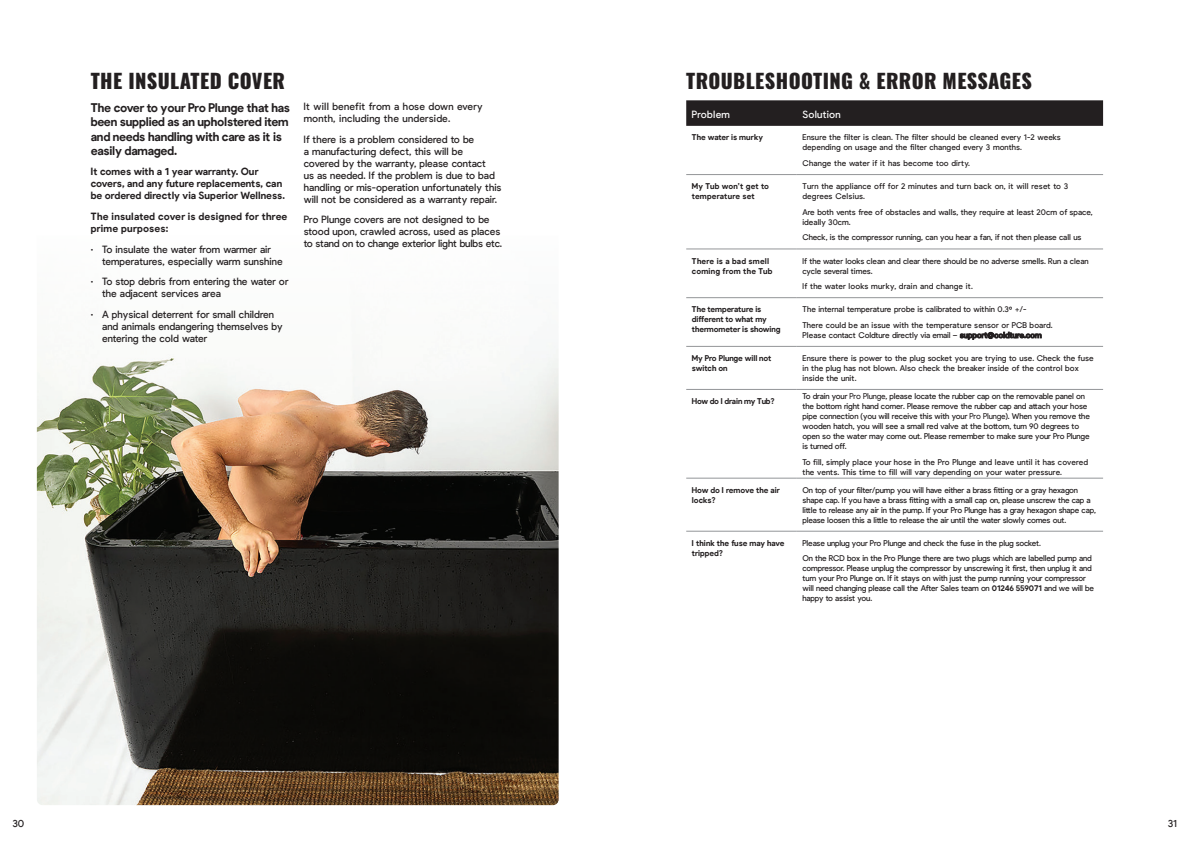
<style>
.page{position:relative;width:1191px;height:842px;background:#fff}
.page>*{position:absolute;margin:0;border:0;box-sizing:border-box;transform-origin:0 0}
.Chapter_Title{font:800 20px "Oswald";letter-spacing:.02em;color:#231f20}
.Chapter_Intro{font:700 12px/14.4px "Pulp Display";letter-spacing:-.02em;color:#231f20}
.Body_Copy{font:10px/12px "Pulp Display";color:#231f20}
.Paragraph_Intro{font:700 10px/12px "Pulp Display";color:#231f20}
.Body_Copy-2{font:10px/12px "Pulp Display";letter-spacing:.02em;color:#231f20}
.Paragraph_Intro-2{font:700 10px/12px "Pulp Display";letter-spacing:.02em;color:#231f20}
.Top_Tip{font:10px "Pulp Display";letter-spacing:.02em;color:#fff}
.Body_Copy-3{font:8px/10px "Pulp Display";letter-spacing:-.02em;color:#231f20}
.Body_Copy-4{font:8px/10px "Pulp Display";letter-spacing:.01em;color:#231f20}
.Paragraph_Intro-3{font:700 8px/10px "Pulp Display";letter-spacing:-.01em;color:#231f20}
.Body_Copy-5{font:8px/10px "Pulp Display";letter-spacing:.02em;color:#231f20}
.Body_Copy-6{font:8px/10px "Pulp Display";color:#231f20}
.Paragraph_Intro-4{font:700 8px/10px "Pulp Display";letter-spacing:.025em;color:#231f20}
.Paragraph_Intro-5{font:700 8px/10px "Pulp Display";letter-spacing:.02em;color:#231f20}
.s1{font-weight:600}
.s2{font-weight:300}
.s3{font-weight:700}
</style>
<div class="page">
<img style="left:37px;top:346px;width:521px;height:459px">
<svg style="left:686px;top:100px;width:417px;height:26px;background:#272324"></svg>
<hr style="left:686px;top:174px;width:111px;height:1px;background:#939598">
<hr style="left:797px;top:174px;width:306px;height:1px;background:#939598">
<hr style="left:686px;top:249px;width:111px;height:1px;background:#939598">
<hr style="left:797px;top:249px;width:306px;height:1px;background:#939598">
<hr style="left:686px;top:297px;width:111px;height:1px;background:#939598">
<hr style="left:797px;top:297px;width:306px;height:1px;background:#939598">
<hr style="left:686px;top:346px;width:111px;height:1px;background:#939598">
<hr style="left:797px;top:346px;width:306px;height:1px;background:#939598">
<hr style="left:686px;top:389px;width:111px;height:1px;background:#939598">
<hr style="left:797px;top:389px;width:306px;height:1px;background:#939598">
<hr style="left:686px;top:478px;width:111px;height:1px;background:#939598">
<hr style="left:797px;top:478px;width:306px;height:1px;background:#939598">
<hr style="left:686px;top:531px;width:111px;height:1px;background:#939598">
<hr style="left:797px;top:531px;width:306px;height:1px;background:#939598">
<p class="Chapter_Title" style="left:91px;top:71px;width:196px">THE INSULATED COVER</p>
<p class="Chapter_Intro" style="left:91px;top:101px;width:201px">The cover to your Pro Plunge that has been supplied as an upholstered item and needs handling with care as it is easily damaged.</p>
<p class="Paragraph_Intro" style="left:91px;top:166px;width:196px">It comes with a 1 year warranty. Our covers, and any future replacements, can be ordered directly via Superior Wellness.</p>
<p class="Paragraph_Intro-2" style="left:91px;top:211px;width:198px">The insulated cover is designed for three prime purposes:</p>
<p class="Body_Copy" style="left:102px;top:243px;width:182px;text-indent:-11px">• To insulate the water from warmer air temperatures, especially warm sunshine</p>
<p class="Body_Copy" style="left:102px;top:276px;width:188px;text-indent:-11px">• To stop debris from entering the water or the adjacent services area</p>
<p class="Body_Copy" style="left:102px;top:308px;width:182px;text-indent:-11px">• A physical deterrent for small children and animals endangering themselves by entering the cold water</p>
<p class="Body_Copy-2" style="left:304px;top:101px;width:180px">It will benefit from a hose down every month, including the underside.</p>
<p class="Body_Copy" style="left:304px;top:133px;width:199px">If there is a problem considered to be<br>a manufacturing defect, this will be covered by the warranty, please contact<br>us as needed. If the problem is due to bad handling or mis-operation unfortunately this will not be considered as a warranty repair.</p>
<p class="Body_Copy" style="left:304px;top:214px;width:200px">Pro Plunge covers are not designed to be stood upon, crawled across, used as places to stand on to change exterior light bulbs etc.</p>
<p class="Chapter_Title" style="left:686px;top:71px;width:347px">TROUBLESHOOTING &amp; ERROR MESSAGES</p>
<p class="Top_Tip" style="left:692px;top:109px;width:40px">Problem</p>
<p class="Top_Tip" style="left:802px;top:109px;width:40px">Solution</p>
<p class="Paragraph_Intro-3" style="left:692px;top:133px;width:73px">The water is murky</p>
<p class="Body_Copy-4" style="left:802px;top:133px;width:260px">Ensure the filter is clean. The filter should be cleaned every 1-2 weeks depending on usage and the filter changed every 3 months.</p>
<p class="Body_Copy-5" style="left:802px;top:158px;width:169px">Change the water if it has become too dirty.</p>
<p class="Paragraph_Intro-5" style="left:692px;top:181px;width:79px">My Tub won’t get to temperature set</p>
<p class="Body_Copy-5" style="left:802px;top:181px;width:267px">Turn the appliance off for 2 minutes and turn back on, it will reset to 3 degrees Celsius.</p>
<p class="Body_Copy-6" style="left:802px;top:207px;width:292px">Are both vents free of obstacles and walls, they require at least 20cm of space, ideally 30cm.</p>
<p class="Body_Copy-3" style="left:802px;top:233px;width:280px">Check, is the compressor running, can you hear a fan, if not then please call us</p>
<p class="Paragraph_Intro-4" style="left:692px;top:256px;width:82px">There is a bad smell coming from the Tub</p>
<p class="Body_Copy-3" style="left:802px;top:256px;width:288px">If the water looks clean and clear there should be no adverse smells. Run a clean cycle several times.</p>
<p class="Body_Copy-5" style="left:802px;top:282px;width:172px">If the water looks murky, drain and change it.</p>
<p class="Paragraph_Intro-3" style="left:692px;top:305px;width:90px">The temperature is different to what my thermometer is showing</p>
<p class="Body_Copy-4" style="left:802px;top:302px;width:252px;line-height:15.7px">The internal temperature probe is calibrated to within 0.3º +/-<br>There could be an issue with the temperature sensor or PCB board.</p>
<p class="Body_Copy-3" style="left:802px;top:330px;width:241px">Please contact Coldture directly via email – <span class="s1">support@coldture.com</span></p>
<p class="Paragraph_Intro-3" style="left:692px;top:353px;width:81px">My Pro Plunge will not switch on</p>
<p class="Body_Copy-4" style="left:802px;top:353px;width:293px">Ensure there is power to the plug socket you are trying to use. Check the fuse in the plug has not blown. Also check the breaker inside of the control box inside the unit.</p>
<p class="Paragraph_Intro-3" style="left:692px;top:396px;width:84px">How do I drain my Tub?</p>
<p class="Body_Copy-3" style="left:802px;top:391px;width:289px">To drain your <span class="s2">Pro Plunge</span>, please locate the rubber cap on the removable panel on the bottom right hand corner. Please remove the rubber cap and attach your hose pipe connection (you will receive this with your <span class="s2">Pro Plunge</span>). When you remove the wooden hatch, you will see a small red valve at the bottom, turn 90 degrees to open so the water may come out. Please remember to make sure your Pro Plunge is turned off.</p>
<p class="Body_Copy-4" style="left:802px;top:457px;width:287px">To fill, simply place your hose in the Pro Plunge and leave until it has covered the vents. This time to fill will vary depending on your water pressure.</p>
<p class="Paragraph_Intro-3" style="left:692px;top:485px;width:89px">How do I remove the air locks?</p>
<p class="Body_Copy-3" style="left:802px;top:485px;width:295px">On top of your filter/pump you will have either a brass fitting or a gray hexagon shape cap. If you have a brass fitting with a small cap on, please unscrew the cap a little to release any air in the pump. If your Pro Plunge has a gray hexagon shape cap, please loosen this a little to release the air until the water slowly comes out.</p>
<p class="Paragraph_Intro-3" style="left:692px;top:538px;width:94px">I think the fuse may have tripped?</p>
<p class="Body_Copy-3" style="left:802px;top:538px;width:240px">Please unplug your Pro Plunge and check the fuse in the plug socket.</p>
<p class="Body_Copy-3" style="left:802px;top:554px;width:293px">On the RCD box in the Pro Plunge there are two plugs which are labelled pump and compressor. Please unplug the compressor by unscrewing it first, then unplug it and turn your Pro Plunge on. If it stays on with just the pump running your compressor will need changing please call the After Sales team on <span class="s3">01246 559071</span> and we will be happy to assist you.</p>
<p class="Body_Copy" style="left:12px;top:818px;width:13px">30</p>
<p class="Body_Copy" style="left:1167px;top:818px;width:11px">31</p>
</div>
